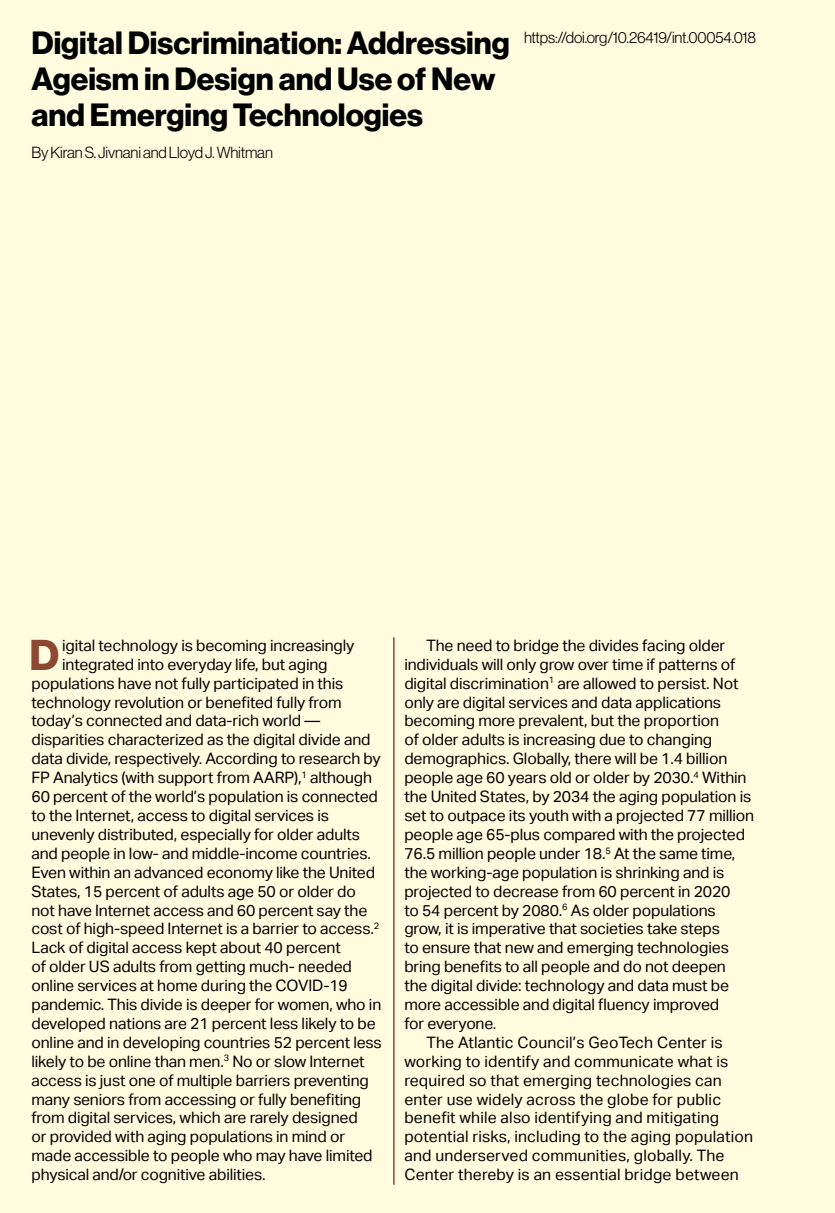
<style>
.page{position:relative;width:835px;height:1213px;background:#fffcdf}
.page>*{position:absolute;margin:0;border:0;box-sizing:border-box;transform-origin:0 0}
.t1{font:42.18px "N Haas Grotesk DS Pro 75 Bd";color:#8c4830}
.t2{font:31.5px/35.9px "N Haas Grotesk DS Pro 75 Bd";color:#000}
.t3{font:15.75px "Aktiv Grotesk";letter-spacing:-.01em;color:#000}
.t4{font:15.75px "Aktiv Grotesk";letter-spacing:.01em;color:#000}
.t5{font:15.75px "N Haas Grotesk DS Pro 45 Lt";letter-spacing:-.01em;color:#000}
</style>
<div class="page">
<hr style="left:393px;top:637px;width:1px;height:547px;background:#8c4830">
<h2 class="t2" style="left:32px;top:26px;width:480px">Digital Discrimination: Addressing<br>Ageism in Design and Use of New and Emerging Technologies</h2>
<p class="t5" style="left:32px;top:144px;width:243px">By Kiran S. Jivnani and Lloyd J. Whitman</p>
<p class="t5" style="left:524px;top:28px;width:234px">https://doi.org/10.26419/int.00054.018</p>
<h1 class="t1" style="left:29px;top:630px;width:31px">D</h1>
<p class="t3" style="left:62px;top:636px;width:294px">igital technology is becoming increasingly</p>
<p class="t3" style="left:62px;top:655px;width:267px">integrated into everyday life, but aging</p>
<p class="t3" style="left:32px;top:674px;width:313px">populations have not fully participated in this</p>
<p class="t3" style="left:32px;top:693px;width:312px">technology revolution or benefited fully from</p>
<p class="t3" style="left:32px;top:712px;width:290px">today’s connected and data-rich world —</p>
<p class="t3" style="left:32px;top:731px;width:341px">disparities characterized as the digital divide and</p>
<p class="t3" style="left:32px;top:749px;width:351px">data divide, respectively. According to research by</p>
<p class="t3" style="left:32px;top:768px;width:342px">FP Analytics (with support from AARP),<sup>1</sup> although</p>
<p class="t3" style="left:31px;top:787px;width:348px">60 percent of the world’s population is connected</p>
<p class="t3" style="left:31px;top:806px;width:299px">to the Internet, access to digital services is</p>
<p class="t3" style="left:31px;top:825px;width:330px">unevenly distributed, especially for older adults</p>
<p class="t3" style="left:31px;top:844px;width:341px">and people in low- and middle-income countries.</p>
<p class="t3" style="left:31px;top:863px;width:345px">Even within an advanced economy like the United</p>
<p class="t3" style="left:31px;top:882px;width:326px">States, 15 percent of adults age 50 or older do</p>
<p class="t3" style="left:31px;top:901px;width:337px">not have Internet access and 60 percent say the</p>
<p class="t3" style="left:31px;top:920px;width:349px">cost of high-speed Internet is a barrier to access.<sup>2</sup></p>
<p class="t3" style="left:31px;top:938px;width:311px">Lack of digital access kept about 40 percent</p>
<p class="t3" style="left:31px;top:957px;width:322px">of older US adults from getting much- needed</p>
<p class="t3" style="left:31px;top:976px;width:318px">online services at home during the COVID-19</p>
<p class="t3" style="left:31px;top:995px;width:351px">pandemic. This divide is deeper for women, who in</p>
<p class="t3" style="left:31px;top:1014px;width:346px">developed nations are 21 percent less likely to be</p>
<p class="t3" style="left:31px;top:1033px;width:352px">online and in developing countries 52 percent less</p>
<p class="t3" style="left:31px;top:1052px;width:335px">likely to be online than men.<sup>3</sup> No or slow Internet</p>
<p class="t3" style="left:32px;top:1071px;width:339px">access is just one of multiple barriers preventing</p>
<p class="t3" style="left:32px;top:1090px;width:331px">many seniors from accessing or fully benefiting</p>
<p class="t3" style="left:32px;top:1109px;width:328px">from digital services, which are rarely designed</p>
<p class="t3" style="left:32px;top:1127px;width:315px">or provided with aging populations in mind or</p>
<p class="t3" style="left:32px;top:1146px;width:343px">made accessible to people who may have limited</p>
<p class="t3" style="left:32px;top:1165px;width:236px">physical and/or cognitive abilities.</p>
<p class="t3" style="left:426px;top:636px;width:300px">The need to bridge the divides facing older</p>
<p class="t3" style="left:404px;top:655px;width:333px">individuals will only grow over time if patterns of</p>
<p class="t3" style="left:404px;top:674px;width:336px">digital discrimination<sup>1</sup> are allowed to persist. Not</p>
<p class="t3" style="left:404px;top:693px;width:318px">only are digital services and data applications</p>
<p class="t3" style="left:404px;top:712px;width:316px">becoming more prevalent, but the proportion</p>
<p class="t3" style="left:404px;top:731px;width:309px">of older adults is increasing due to changing</p>
<p class="t3" style="left:404px;top:749px;width:324px">demographics. Globally, there will be 1.4 billion</p>
<p class="t3" style="left:404px;top:768px;width:344px">people age 60 years old or older by 2030.<sup>4</sup> Within</p>
<p class="t3" style="left:404px;top:787px;width:348px">the United States, by 2034 the aging population is</p>
<p class="t3" style="left:404px;top:806px;width:351px">set to outpace its youth with a projected 77 million</p>
<p class="t3" style="left:404px;top:825px;width:342px">people age 65-plus compared with the projected</p>
<p class="t3" style="left:404px;top:844px;width:332px">76.5 million people under 18.<sup>5</sup> At the same time,</p>
<p class="t3" style="left:404px;top:863px;width:321px">the working-age population is shrinking and is</p>
<p class="t3" style="left:404px;top:882px;width:328px">projected to decrease from 60 percent in 2020</p>
<p class="t3" style="left:404px;top:901px;width:313px">to 54 percent by 2080.<sup>6</sup> As older populations</p>
<p class="t3" style="left:404px;top:920px;width:317px">grow, it is imperative that societies take steps</p>
<p class="t3" style="left:404px;top:938px;width:326px">to ensure that new and emerging technologies</p>
<p class="t3" style="left:404px;top:957px;width:323px">bring benefits to all people and do not deepen</p>
<p class="t3" style="left:404px;top:976px;width:326px">the digital divide: technology and data must be</p>
<p class="t3" style="left:404px;top:995px;width:316px">more accessible and digital fluency improved</p>
<p class="t3" style="left:404px;top:1014px;width:94px">for everyone.</p>
<p class="t4" style="left:426px;top:1033px;width:298px">The Atlantic Council’s GeoTech Center is</p>
<p class="t4" style="left:404px;top:1052px;width:325px">working to identify and communicate what is</p>
<p class="t4" style="left:404px;top:1071px;width:319px">required so that emerging technologies can</p>
<p class="t4" style="left:404px;top:1090px;width:318px">enter use widely across the globe for public</p>
<p class="t4" style="left:404px;top:1109px;width:316px">benefit while also identifying and mitigating</p>
<p class="t4" style="left:404px;top:1127px;width:350px">potential risks, including to the aging population</p>
<p class="t4" style="left:404px;top:1146px;width:322px">and underserved communities, globally. The</p>
<p class="t4" style="left:404px;top:1165px;width:336px">Center thereby is an essential bridge between</p>
</div>
